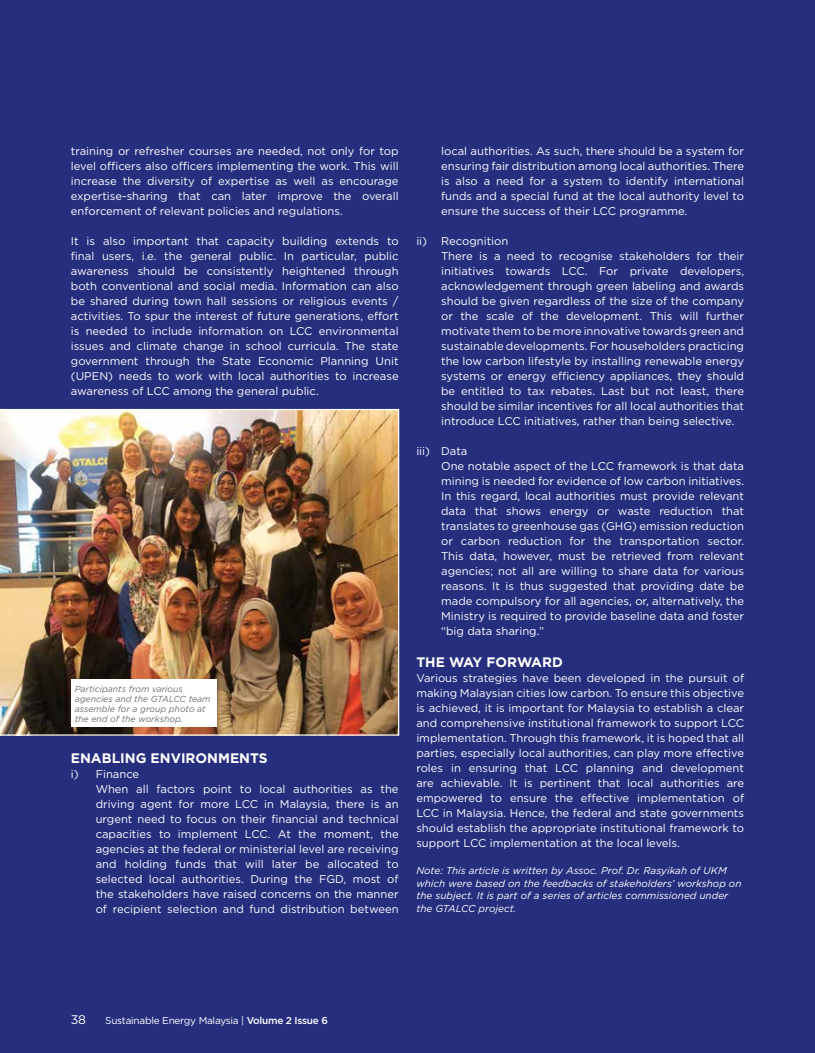
<style>
.page{position:relative;width:815px;height:1053px;background:#fff}
.page>*{position:absolute;margin:0;border:0;box-sizing:border-box;transform-origin:0 0}
.t1{font:700 13.75px "Gotham";color:#fff}
.t2{font:12.5px "Gotham";color:#fff}
.t3{font:11.25px/15px "Gotham";color:#fff;text-align:justify}
.t4{font:italic 10px/12.5px "Gotham";color:#fff}
.t5{font:10px "Gotham";letter-spacing:-.025em;color:#fff}
.t6{font:italic 8.75px/10px "Gotham";color:#6d6e71}
.s1{font-weight:500}
</style>
<div class="page">
<div style="left:0;top:0;width:815px;height:1052px;background:#252f7e"></div>
<img style="left:0;top:409px;width:399px;height:326px">
<div style="left:71px;top:679px;width:146px;height:48px;background:#fff"></div>
<p class="t3" style="left:71px;top:143px;width:329px">training or refresher courses are needed, not only for top level officers also officers implementing the work. This will increase the diversity of expertise as well as encourage expertise-sharing that can later improve the overall enforcement of relevant policies and regulations.</p>
<p class="t3" style="left:71px;top:233px;width:329px">It is also important that capacity building extends to final users, i.e. the general public. In particular, public awareness should be consistently heightened through both conventional and social media. Information can also be shared during town hall sessions or religious events / activities. To spur the interest of future generations, effort is needed to include information on LCC environmental issues and climate change in school curricula. The state government through the State Economic Planning Unit (UPEN) needs to work with local authorities to increase awareness of LCC among the general public.</p>
<p class="t6" style="left:75px;top:683px;width:137px">Participants from various agencies and the GTALCC team assemble for a group photo at the end of the workshop.</p>
<p class="t1" style="left:71px;top:748px;width:198px">ENABLING ENVIRONMENTS</p>
<p class="t3" style="left:96px;top:765px;width:304px;text-align:left;text-indent:-25px">i) Finance<br>When all factors point to local authorities as the driving agent for more LCC in Malaysia, there is an urgent need to focus on their financial and technical capacities to implement LCC. At the moment, the agencies at the federal or ministerial level are receiving and holding funds that will later be allocated to selected local authorities. During the FGD, most of the stakeholders have raised concerns on the manner of recipient selection and fund distribution between</p>
<p class="t3" style="left:441px;top:143px;width:304px">local authorities. As such, there should be a system for ensuring fair distribution among local authorities. There is also a need for a system to identify international funds and a special fund at the local authority level to ensure the success of their LCC programme.</p>
<p class="t3" style="left:441px;top:233px;width:304px;text-align:left;text-indent:-25px">ii) Recognition<br>There is a need to recognise stakeholders for their initiatives towards LCC. For private developers, acknowledgement through green labeling and awards should be given regardless of the size of the company or the scale of the development. This will further motivate them to be more innovative towards green and sustainable developments. For householders practicing the low carbon lifestyle by installing renewable energy systems or energy efficiency appliances, they should be entitled to tax rebates. Last but not least, there should be similar incentives for all local authorities that introduce LCC initiatives, rather than being selective.</p>
<p class="t3" style="left:441px;top:443px;width:304px;text-align:left;text-indent:-25px">iii) Data<br>One notable aspect of the LCC framework is that data mining is needed for evidence of low carbon initiatives.<br>In this regard, local authorities must provide relevant data that shows energy or waste reduction that translates to greenhouse gas (GHG) emission reduction or carbon reduction for the transportation sector.<br>This data, however, must be retrieved from relevant agencies; not all are willing to share data for various reasons. It is thus suggested that providing date be made compulsory for all agencies, or, alternatively, the Ministry is required to provide baseline data and foster “big data sharing.”</p>
<p class="t1" style="left:416px;top:652px;width:148px">THE WAY FORWARD</p>
<p class="t3" style="left:416px;top:670px;width:329px">Various strategies have been developed in the pursuit of making Malaysian cities low carbon. To ensure this objective is achieved, it is important for Malaysia to establish a clear and comprehensive institutional framework to support LCC implementation. Through this framework, it is hoped that all parties, especially local authorities, can play more effective roles in ensuring that LCC planning and development are achievable. It is pertinent that local authorities are empowered to ensure the effective implementation of LCC in Malaysia. Hence, the federal and state governments should establish the appropriate institutional framework to support LCC implementation at the local levels.</p>
<p class="t4" style="left:416px;top:864px;width:327px">Note: This article is written by Assoc. Prof. Dr. Rasyikah of UKM which were based on the feedbacks of stakeholders’ workshop on the subject. It is part of a series of articles commissioned under the GTALCC project.</p>
<p class="t2" style="left:71px;top:1011px;width:17px">38</p>
<p class="t5" style="left:105px;top:1013px;width:224px">Sustainable Energy Malaysia | <span class="s1">Volume 2 Issue 6</span></p>
</div>
